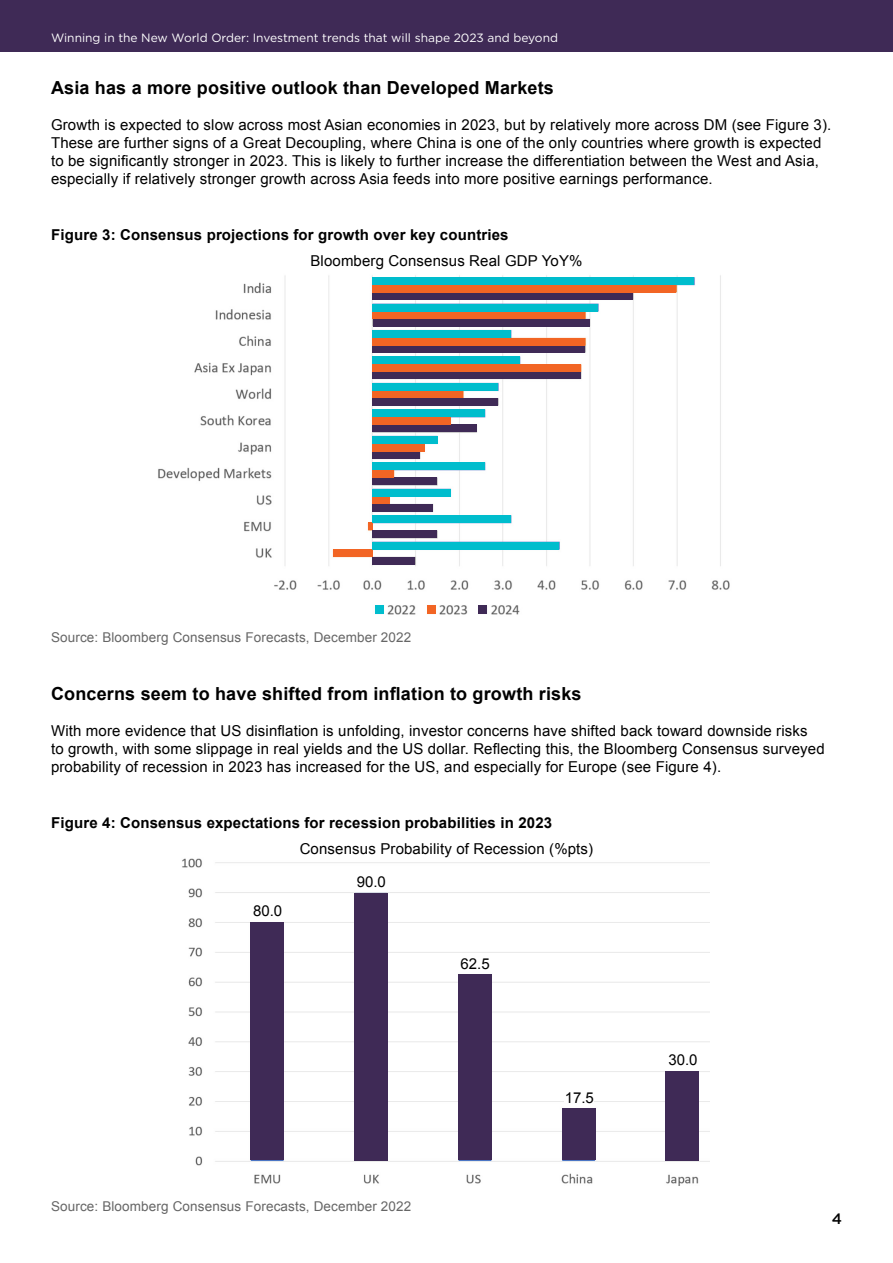
<style>
.page{position:relative;width:893px;height:1263px;background:#fff}
.page>*{position:absolute;margin:0;border:0;box-sizing:border-box;transform-origin:0 0}
.t1{font:700 18px "Arial";letter-spacing:.01em;color:#000}
.t2{font:15px/18px "Arial";letter-spacing:.01em;color:#000}
.t3{font:700 15px "Arial";letter-spacing:.01em;color:#000}
.t4{font:500 15px "Gotham";color:#000}
.t5{font:13.5px "Arial";letter-spacing:.01em;color:#666}
.t6{font:12px "Gotham";color:#fff}
</style>
<div class="page">
<div style="left:0;top:0;width:893px;height:51px;background:#3f2a56"></div>
<img style="left:182px;top:858px;width:527px;height:327px">
<div style="left:251px;top:922px;width:33px;height:238px;background:#3f2a56"></div>
<div style="left:355px;top:893px;width:33px;height:267px;background:#3f2a56"></div>
<div style="left:458px;top:975px;width:34px;height:185px;background:#3f2a56"></div>
<div style="left:562px;top:1108px;width:33px;height:52px;background:#3f2a56"></div>
<div style="left:666px;top:1071px;width:33px;height:89px;background:#3f2a56"></div>
<img style="left:158px;top:275px;width:572px;height:340px">
<div style="left:373px;top:292px;width:260px;height:8px;background:#3f2a56"></div>
<div style="left:373px;top:285px;width:303px;height:7px;background:#f26524"></div>
<div style="left:373px;top:319px;width:217px;height:7px;background:#3f2a56"></div>
<div style="left:373px;top:312px;width:212px;height:7px;background:#f26524"></div>
<div style="left:372px;top:304px;width:226px;height:8px;background:#00bdcd"></div>
<div style="left:373px;top:345px;width:212px;height:8px;background:#3f2a56"></div>
<div style="left:373px;top:338px;width:212px;height:7px;background:#f26524"></div>
<div style="left:372px;top:330px;width:139px;height:8px;background:#00bdcd"></div>
<div style="left:373px;top:371px;width:208px;height:8px;background:#3f2a56"></div>
<div style="left:373px;top:364px;width:208px;height:7px;background:#f26524"></div>
<div style="left:372px;top:356px;width:148px;height:8px;background:#00bdcd"></div>
<div style="left:373px;top:398px;width:125px;height:7px;background:#3f2a56"></div>
<div style="left:373px;top:391px;width:90px;height:7px;background:#f26524"></div>
<div style="left:372px;top:383px;width:126px;height:8px;background:#00bdcd"></div>
<div style="left:372px;top:425px;width:104px;height:7px;background:#3f2a56"></div>
<div style="left:372px;top:417px;width:79px;height:8px;background:#f26524"></div>
<div style="left:372px;top:409px;width:113px;height:8px;background:#00bdcd"></div>
<div style="left:373px;top:451px;width:47px;height:7px;background:#3f2a56"></div>
<div style="left:373px;top:444px;width:52px;height:7px;background:#f26524"></div>
<div style="left:372px;top:436px;width:66px;height:8px;background:#00bdcd"></div>
<div style="left:373px;top:477px;width:64px;height:8px;background:#3f2a56"></div>
<div style="left:373px;top:470px;width:21px;height:7px;background:#f26524"></div>
<div style="left:372px;top:462px;width:113px;height:8px;background:#00bdcd"></div>
<div style="left:373px;top:504px;width:60px;height:7px;background:#3f2a56"></div>
<div style="left:373px;top:497px;width:17px;height:7px;background:#f26524"></div>
<div style="left:372px;top:489px;width:78px;height:8px;background:#00bdcd"></div>
<div style="left:373px;top:530px;width:64px;height:7px;background:#3f2a56"></div>
<svg style="left:368px;top:523px;width:5px;height:7px"></svg>
<div style="left:372px;top:515px;width:139px;height:8px;background:#00bdcd"></div>
<div style="left:373px;top:557px;width:42px;height:7px;background:#3f2a56"></div>
<div style="left:333px;top:549px;width:40px;height:8px;background:#f26524"></div>
<div style="left:372px;top:542px;width:187px;height:7px;background:#00bdcd"></div>
<div style="left:375px;top:605px;width:9px;height:9px;background:#00bdcd"></div>
<div style="left:427px;top:605px;width:9px;height:9px;background:#f26524"></div>
<div style="left:479px;top:605px;width:8px;height:9px;background:#3f2a56"></div>
<div style="left:372px;top:277px;width:322px;height:8px;background:#00bdcd"></div>
<div style="left:253px;top:905px;width:29px;height:11px;background:#fff"></div>
<div style="left:357px;top:876px;width:29px;height:11px;background:#fff"></div>
<div style="left:460px;top:958px;width:30px;height:10px;background:#fff"></div>
<div style="left:565px;top:1091px;width:29px;height:11px;background:#fff"></div>
<div style="left:668px;top:1054px;width:30px;height:11px;background:#fff"></div>
<p class="t6" style="left:51px;top:30px;width:508px">Winning in the New World Order: Investment trends that will shape 2023 and beyond</p>
<p class="t1" style="left:51px;top:76px;width:504px">Asia has a more positive outlook than Developed Markets</p>
<p class="t2" style="left:51px;top:116px;width:782px">Growth is expected to slow across most Asian economies in 2023, but by relatively more across DM (see Figure 3).<br>These are further signs of a Great Decoupling, where China is one of the only countries where growth is expected to be significantly stronger in 2023. This is likely to further increase the differentiation between the West and Asia, especially if relatively stronger growth across Asia feeds into more positive earnings performance.</p>
<p class="t3" style="left:51px;top:225px;width:459px">Figure 3: Consensus projections for growth over key countries</p>
<p class="t2" style="left:310px;top:252px;width:274px">Bloomberg Consensus Real GDP YoY%</p>
<p class="t5" style="left:51px;top:628px;width:362px">Source: Bloomberg Consensus Forecasts, December 2022</p>
<p class="t1" style="left:51px;top:682px;width:532px">Concerns seem to have shifted from inflation to growth risks</p>
<p class="t2" style="left:51px;top:722px;width:775px">With more evidence that US disinflation is unfolding, investor concerns have shifted back toward downside risks<br>to growth, with some slippage in real yields and the US dollar. Reflecting this, the Bloomberg Consensus surveyed probability of recession in 2023 has increased for the US, and especially for Europe (see Figure 4).</p>
<p class="t3" style="left:51px;top:813px;width:503px">Figure 4: Consensus expectations for recession probabilities in 2023</p>
<p class="t2" style="left:300px;top:840px;width:295px">Consensus Probability of Recession (%pts)</p>
<p class="t2" style="left:253px;top:902px;width:31px">80.0</p>
<p class="t2" style="left:357px;top:873px;width:31px">90.0</p>
<p class="t2" style="left:460px;top:954px;width:31px">62.5</p>
<p class="t5" style="left:51px;top:1197px;width:362px">Source: Bloomberg Consensus Forecasts, December 2022</p>
<p class="t2" style="left:565px;top:1088px;width:31px">17.5</p>
<p class="t2" style="left:668px;top:1051px;width:31px">30.0</p>
<p class="t4" style="left:832px;top:1209px;width:12px">4</p>
</div>
